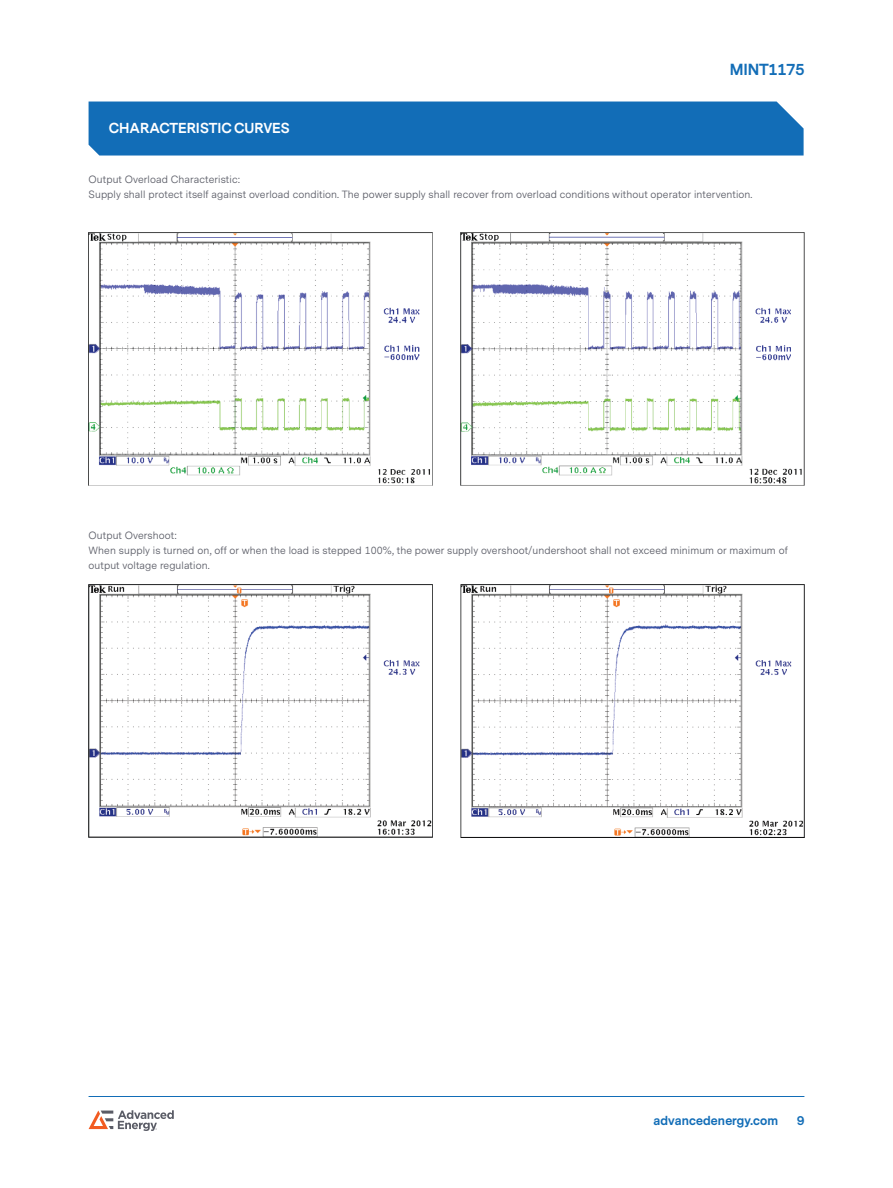
<style>
.page{position:relative;width:893px;height:1188px;background:#fff}
.page>*{position:absolute;margin:0;border:0;box-sizing:border-box;transform-origin:0 0}
.t1{font:700 15px "Messina Sans";letter-spacing:-.01em;color:#126db7}
.t2{font:700 13.5px "Messina Sans";color:#fff}
.t3{font:700 12px "Messina Sans";letter-spacing:.01em;color:#126db7}
.t4{font:10.5px/15px "Messina Sans";letter-spacing:.01em;color:#5a5c66}
</style>
<div class="page">
<hr style="left:89px;top:1096px;width:715px;height:1px;background:#126db7">
<svg style="left:89px;top:1110px;width:85px;height:21px"></svg>
<div style="left:89px;top:102px;width:715px;height:54px;background:#126db7"></div>
<img style="left:89px;top:232px;width:344px;height:253px">
<img style="left:460px;top:232px;width:344px;height:253px">
<img style="left:89px;top:585px;width:344px;height:253px">
<img style="left:460px;top:585px;width:344px;height:253px">
<p class="t2" style="left:109px;top:119px;width:182px">CHARACTERISTIC CURVES</p>
<h1 class="t1" style="left:730px;top:59px;width:76px">MINT1175</h1>
<p class="t4" style="left:89px;top:172px;width:665px">Output Overload Characteristic:<br>Supply shall protect itself against overload condition. The power supply shall recover from overload conditions without operator intervention.</p>
<p class="t4" style="left:89px;top:528px;width:701px">Output Overshoot:<br>When supply is turned on, off or when the load is stepped 100%, the power supply overshoot/undershoot shall not exceed minimum or maximum of output voltage regulation.</p>
<p class="t3" style="left:653px;top:1113px;width:126px">advancedenergy.com</p>
<p class="t3" style="left:797px;top:1113px;width:9px">9</p>
</div>
